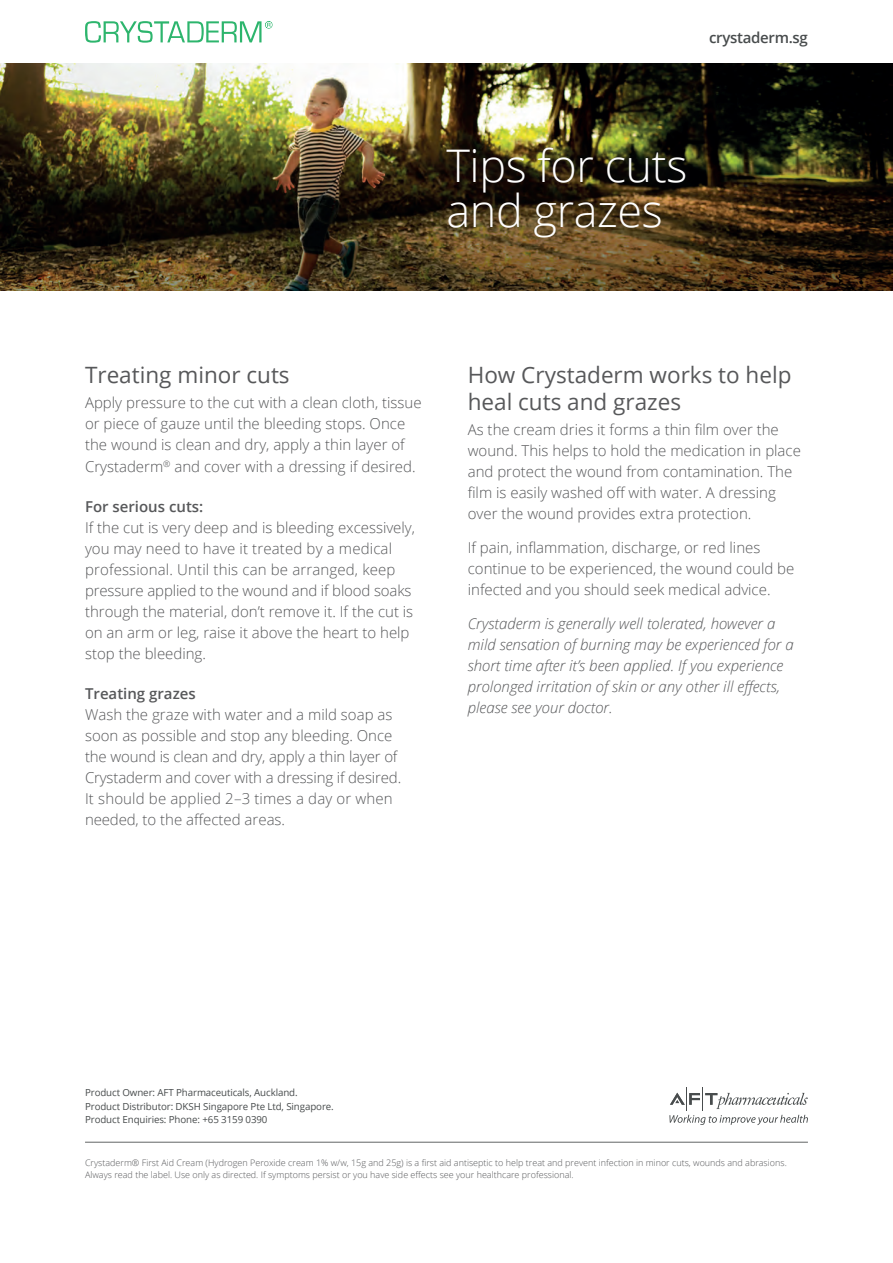
<style>
.page{position:relative;width:893px;height:1263px;background:#fff}
.page>*{position:absolute;margin:0;border:0;box-sizing:border-box;transform-origin:0 0}
.t1{font:300 45px/45px "Open Sans";letter-spacing:-.01em;color:#fff}
.t2{font:22.5px/27px "Open Sans";color:#57585a}
.t3{font:300 15px/21px "Open Sans";color:#57585a}
.t4{font:italic 300 15px/21px "Open Sans";color:#57585a}
.t5{font:600 15px "Open Sans";color:#57585a}
.t6{font:600 15px "Open Sans";letter-spacing:-.02em;color:#484c4d}
.t7{font:9.75px/13.5px "Open Sans";letter-spacing:-.01em;color:#484c4d}
.t8{font:300 9px/12px "Open Sans";color:#57585a}
</style>
<div class="page">
<img style="left:0;top:64px;width:893px;height:226px">
<div style="left:432px;top:131px;width:269px;height:123px;background:#231f20;opacity:.5"></div>
<svg style="left:85px;top:21px;width:187px;height:22px"></svg>
<svg style="left:669px;top:1087px;width:139px;height:38px"></svg>
<hr style="left:85px;top:1142px;width:723px;height:1px;background:#626465">
<p class="t6" style="left:709px;top:27px;width:100px">crystaderm.sg</p>
<h1 class="t1" style="left:446px;top:142px;width:242px">Tips for cuts and grazes</h1>
<h2 class="t2" style="left:85px;top:361px;width:206px">Treating minor cuts</h2>
<p class="t3" style="left:85px;top:392px;width:338px">Apply pressure to the cut with a clean cloth, tissue or piece of gauze until the bleeding stops. Once the wound is clean and dry, apply a thin layer of Crystaderm<sup>®</sup> and cover with a dressing if desired.</p>
<p class="t5" style="left:85px;top:496px;width:120px">For serious cuts:</p>
<p class="t3" style="left:85px;top:516px;width:331px">If the cut is very deep and is bleeding excessively, you may need to have it treated by a medical professional. Until this can be arranged, keep pressure applied to the wound and if blood soaks through the material, don’t remove it. If the cut is on an arm or leg, raise it above the heart to help stop the bleeding.</p>
<p class="t5" style="left:85px;top:683px;width:112px">Treating grazes</p>
<p class="t3" style="left:85px;top:703px;width:318px">Wash the graze with water and a mild soap as soon as possible and stop any bleeding. Once the wound is clean and dry, apply a thin layer of Crystaderm and cover with a dressing if desired.<br>It should be applied 2–3 times a day or when needed, to the affected areas.</p>
<h2 class="t2" style="left:468px;top:361px;width:325px">How Crystaderm works to help heal cuts and grazes</h2>
<p class="t3" style="left:468px;top:419px;width:335px">As the cream dries it forms a thin film over the wound. This helps to hold the medication in place and protect the wound from contamination. The film is easily washed off with water. A dressing over the wound provides extra protection.</p>
<p class="t3" style="left:468px;top:537px;width:328px">If pain, inflammation, discharge, or red lines continue to be experienced, the wound could be infected and you should seek medical advice.</p>
<p class="t4" style="left:468px;top:612px;width:327px">Crystaderm is generally well tolerated, however a mild sensation of burning may be experienced for a short time after it’s been applied. If you experience prolonged irritation of skin or any other ill effects, please see your doctor.</p>
<p class="t7" style="left:85px;top:1086px;width:250px">Product Owner: AFT Pharmaceuticals, Auckland.<br>Product Distributor: DKSH Singapore Pte Ltd, Singapore.<br>Product Enquiries: Phone: +65 3159 0390</p>
<p class="t8" style="left:85px;top:1156px;width:703px">Crystaderm® First Aid Cream (Hydrogen Peroxide cream 1% w/w, 15g and 25g) is a first aid antiseptic to help treat and prevent infection in minor cuts, wounds and abrasions.<br>Always read the label. Use only as directed. If symptoms persist or you have side effects see your healthcare professional.</p>
</div>
